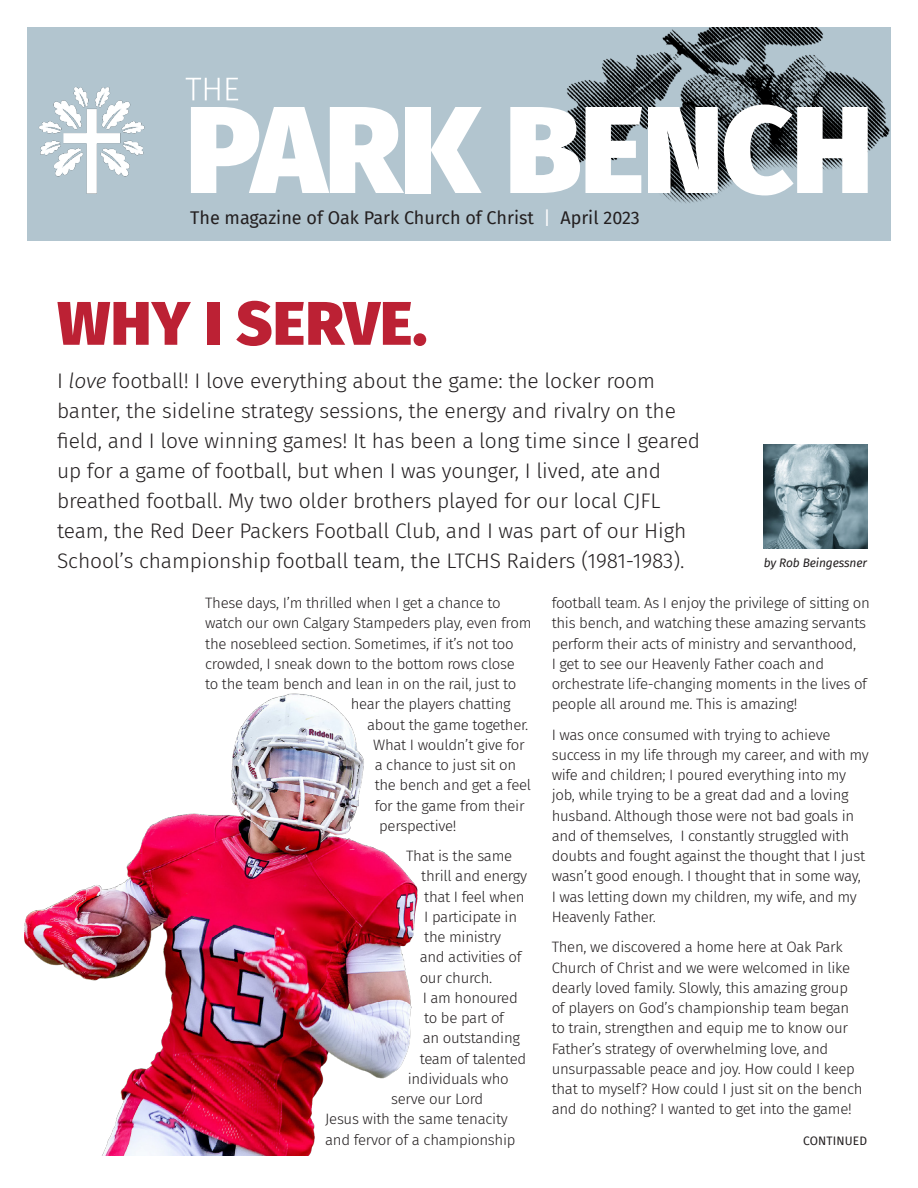
<style>
.page{position:relative;width:918px;height:1188px;background:#fff}
.page>*{position:absolute;margin:0;border:0;box-sizing:border-box;transform-origin:0 0}
._02_HeadlineStyle1{font:900 61.5px "Fira Sans";letter-spacing:.01em;color:#bc2134}
._03_BigIntro{font:300 21px/30px "Fira Sans";letter-spacing:-.005em;color:#231f20}
.t1{font:18px "Fira Sans";color:#231f20}
._01_Main_Text{font:300 15px/20.2px "Fira Sans";letter-spacing:-.02em;color:#231f20}
._04_Name{font:italic 12px "Fira Sans";letter-spacing:-.01em;color:#231f20}
._02_HeadlineStyle1-2{font:12px "Fira Sans";letter-spacing:.01em;color:#231f20}
.s1{color:#fff}
.s2{font-style:italic}
</style>
<div class="page">
<div style="left:27px;top:27px;width:864px;height:214px;background:#b2c5cf"></div>
<img style="left:567px;top:27px;width:323px;height:176px">
<img style="left:39px;top:87px;width:106px;height:107px">
<img style="left:25px;top:693px;width:393px;height:463px">
<img style="left:764px;top:445px;width:103px;height:104px">
<svg style="left:191px;top:107px;width:213px;height:86px"></svg>
<div style="left:405px;top:107px;width:26px;height:86px;background:#fff"></div>
<svg style="left:510px;top:107px;width:132px;height:86px;background:#e0e4e5"></svg>
<svg style="left:648px;top:107px;width:70px;height:86px;background:#e0e1e1"></svg>
<svg style="left:724px;top:105px;width:144px;height:90px;background:#c0c4c6"></svg>
<svg style="left:186px;top:78px;width:34px;height:22px"></svg>
<svg style="left:226px;top:78px;width:12px;height:22px"></svg>
<svg style="left:431px;top:107px;width:51px;height:86px"></svg>
<p class="t1" style="left:190px;top:204px;width:451px">The magazine of Oak Park Church of Christ <span class="s1">|</span> April 2023</p>
<p class="_02_HeadlineStyle1" style="left:57px;top:268px;width:371px">WHY I SERVE.</p>
<p class="_03_BigIntro" style="left:57px;top:365px;width:645px">I <span class="s2">love</span> football! I love everything about the game: the locker room banter, the sideline strategy sessions, the energy and rivalry on the field, and I love winning games! It has been a long time since I geared up for a game of football, but when I was younger, I lived, ate and breathed football. My two older brothers played for our local CJFL team, the Red Deer Packers Football Club, and I was part of our High School’s championship football team, the LTCHS Raiders (1981-1983).</p>
<p class="_04_Name" style="left:764px;top:554px;width:105px">by Rob Beingessner</p>
<p class="_01_Main_Text" style="left:205px;top:593px;width:297px">These days, I’m thrilled when I get a chance to</p>
<p class="_01_Main_Text" style="left:205px;top:613px;width:328px">watch our own Calgary Stampeders play, even from</p>
<p class="_01_Main_Text" style="left:205px;top:633px;width:310px">the nosebleed section. Sometimes, if it’s not too</p>
<p class="_01_Main_Text" style="left:205px;top:653px;width:311px">crowded, I sneak down to the bottom rows close</p>
<p class="_01_Main_Text" style="left:205px;top:674px;width:313px">to the team bench and lean in on the rail, just to</p>
<p class="_01_Main_Text" style="left:351px;top:694px;width:162px">hear the players chatting</p>
<p class="_01_Main_Text" style="left:367px;top:714px;width:163px">about the game together.</p>
<p class="_01_Main_Text" style="left:373px;top:734px;width:153px">What I wouldn’t give for</p>
<p class="_01_Main_Text" style="left:375px;top:755px;width:143px">a chance to just sit on</p>
<p class="_01_Main_Text" style="left:375px;top:775px;width:158px">the bench and get a feel</p>
<p class="_01_Main_Text" style="left:375px;top:795px;width:151px">for the game from their</p>
<p class="_01_Main_Text" style="left:379px;top:815px;width:79px">perspective!</p>
<p class="_01_Main_Text" style="left:406px;top:846px;width:108px">That is the same</p>
<p class="_01_Main_Text" style="left:421px;top:866px;width:107px">thrill and energy</p>
<p class="_01_Main_Text" style="left:424px;top:886px;width:102px">that I feel when</p>
<p class="_01_Main_Text" style="left:424px;top:906px;width:94px">I participate in</p>
<p class="_01_Main_Text" style="left:424px;top:927px;width:79px">the ministry</p>
<p class="_01_Main_Text" style="left:420px;top:947px;width:104px">and activities of</p>
<p class="_01_Main_Text" style="left:420px;top:967px;width:74px">our church.</p>
<p class="_01_Main_Text" style="left:423px;top:987px;width:97px">I am honoured</p>
<p class="_01_Main_Text" style="left:424px;top:1008px;width:81px">to be part of</p>
<p class="_01_Main_Text" style="left:423px;top:1028px;width:99px">an outstanding</p>
<p class="_01_Main_Text" style="left:420px;top:1048px;width:108px">team of talented</p>
<p class="_01_Main_Text" style="left:408px;top:1068px;width:103px">individuals who</p>
<p class="_01_Main_Text" style="left:391px;top:1089px;width:94px">serve our Lord</p>
<p class="_01_Main_Text" style="left:325px;top:1109px;width:184px">Jesus with the same tenacity</p>
<p class="_01_Main_Text" style="left:325px;top:1129px;width:192px">and fervor of a championship</p>
<p class="_01_Main_Text" style="left:552px;top:593px;width:320px">football team. As I enjoy the privilege of sitting on this bench, and watching these amazing servants perform their acts of ministry and servanthood,<br>I get to see our Heavenly Father coach and orchestrate life-changing moments in the lives of people all around me. This is amazing!</p>
<p class="_01_Main_Text" style="left:552px;top:724px;width:319px">I was once consumed with trying to achieve success in my life through my career, and with my wife and children; I poured everything into my job, while trying to be a great dad and a loving husband. Although those were not bad goals in and of themselves, I constantly struggled with doubts and fought against the thought that I just wasn’t good enough. I thought that in some way, I was letting down my children, my wife, and my Heavenly Father.</p>
<p class="_01_Main_Text" style="left:552px;top:937px;width:312px">Then, we discovered a home here at Oak Park Church of Christ and we were welcomed in like dearly loved family. Slowly, this amazing group of players on God’s championship team began to train, strengthen and equip me to know our Father’s strategy of overwhelming love, and unsurpassable peace and joy. How could I keep that to myself? How could I just sit on the bench and do nothing? I wanted to get into the game!</p>
<p class="_02_HeadlineStyle1-2" style="left:803px;top:1131px;width:65px">CONTINUED</p>
</div>
